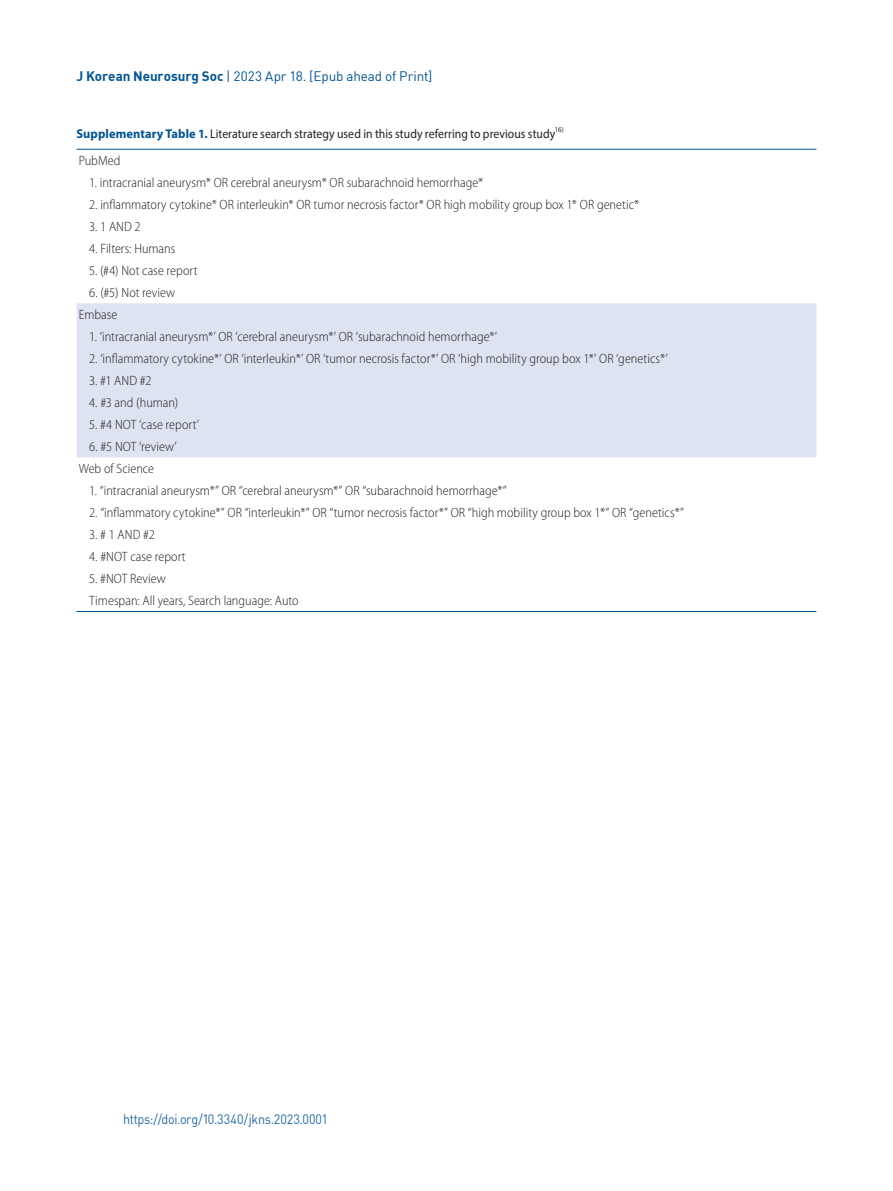
<style>
.page{position:relative;width:893px;height:1191px;background:#fff}
.page>*{position:absolute;margin:0;border:0;box-sizing:border-box;transform-origin:0 0}
.t1{font:300 semi-condensed 13.5px/22px "Myriad Pro";color:#231f20}
.t2{font:13.5px "DIN";letter-spacing:-.01em;color:#005495}
.t3{font:13.5px "DIN";letter-spacing:-.015em;color:#2369a5;scale:.93 1}
.t4{font:12.75px "Myriad Pro";color:#231f20;scale:.92 1}
.t5{font:7.5px "Myriad Pro";color:#231f20;scale:.92 1}
.s1{font-weight:700}
.s2{font-weight:700;color:#005495}
</style>
<div class="page">
<div style="left:77px;top:303px;width:739px;height:154px;background:#dde3f0"></div>
<hr style="left:77px;top:149px;width:739px;height:1px;background:#005495">
<hr style="left:77px;top:611px;width:739px;height:1px;background:#005495">
<p class="t2" style="left:76px;top:68px;width:357px"><span class="s1">J Korean Neurosurg Soc</span> | 2023 Apr 18. [Epub ahead of Print]</p>
<p class="t4" style="left:77px;top:126px;width:522px"><span class="s2">Supplementary Table 1.</span> Literature search strategy used in this study referring to previous study</p>
<p class="t5" style="left:555px;top:125px;width:11px">16)</p>
<p class="t1" style="left:79px;top:149px;width:43px">PubMed</p>
<p class="t1" style="left:89px;top:171px;width:396px">1. intracranial aneurysm* OR cerebral aneurysm* OR subarachnoid hemorrhage*</p>
<p class="t1" style="left:89px;top:193px;width:552px">2. inflammatory cytokine* OR interleukin* OR tumor necrosis factor* OR high mobility group box 1* OR genetic*</p>
<p class="t1" style="left:89px;top:215px;width:53px">3. 1 AND 2</p>
<p class="t1" style="left:89px;top:237px;width:88px">4. Filters: Humans</p>
<p class="t1" style="left:89px;top:259px;width:110px">5. (#4) Not case report</p>
<p class="t1" style="left:79px;top:281px;width:98px;text-indent:11px">6. (#5) Not review<br>Embase</p>
<p class="t1" style="left:89px;top:325px;width:409px">1. ‘intracranial aneurysm*’ OR ‘cerebral aneurysm*’ OR ‘subarachnoid hemorrhage*’</p>
<p class="t1" style="left:89px;top:347px;width:580px">2. ‘inflammatory cytokine*’ OR ‘interleukin*’ OR ‘tumor necrosis factor*’ OR ‘high mobility group box 1*’ OR ‘genetics*’</p>
<p class="t1" style="left:89px;top:369px;width:64px">3. #1 AND #2</p>
<p class="t1" style="left:89px;top:391px;width:90px">4. #3 and (human)</p>
<p class="t1" style="left:89px;top:413px;width:111px">5. #4 NOT ‘case report’</p>
<p class="t1" style="left:79px;top:435px;width:100px;text-indent:11px">6. #5 NOT ‘review’<br>Web of Science</p>
<p class="t1" style="left:89px;top:479px;width:419px">1. “intracranial aneurysm*” OR “cerebral aneurysm*” OR “subarachnoid hemorrhage*”</p>
<p class="t1" style="left:89px;top:501px;width:596px">2. “inflammatory cytokine*” OR “interleukin*” OR “tumor necrosis factor*” OR “high mobility group box 1*” OR “genetics*”</p>
<p class="t1" style="left:89px;top:523px;width:67px">3. # 1 AND #2</p>
<p class="t1" style="left:89px;top:545px;width:98px">4. #NOT case report</p>
<p class="t1" style="left:89px;top:567px;width:211px">5. #NOT Review<br>Timespan: All years, Search language: Auto</p>
<p class="t3" style="left:123px;top:1110px;width:222px">https://doi.org/10.3340/jkns.2023.0001</p>
</div>
